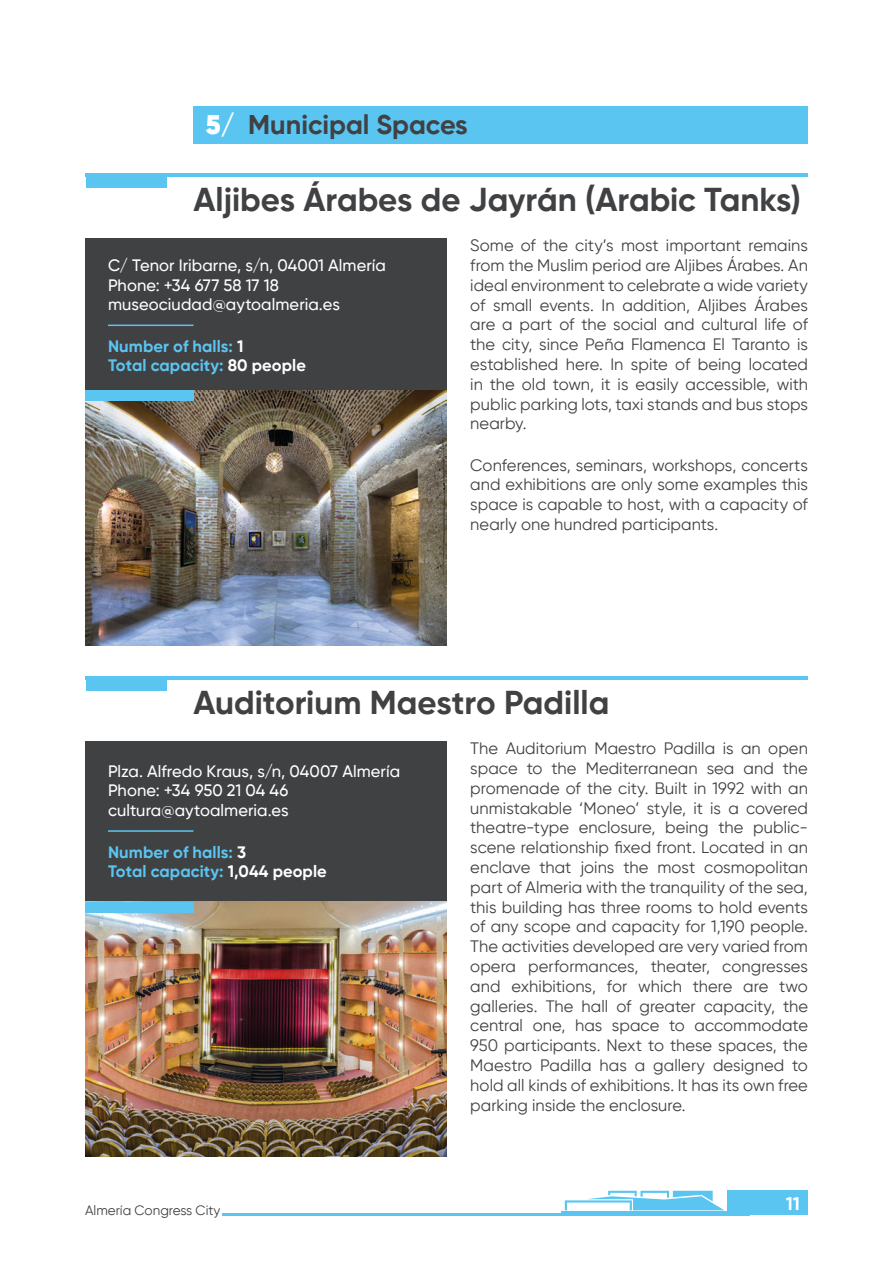
<style>
.page{position:relative;width:893px;height:1263px;background:#fff}
.page>*{position:absolute;margin:0;border:0;box-sizing:border-box;transform-origin:0 0}
.t1{font:700 33px "Gilroy";color:#404143}
.t2{font:700 27px "Gilroy";color:#404143}
.t3{font:700 18.3px "Gilroy";color:#fff}
.t4{font:16.5px/19.8px "Gilroy";letter-spacing:.005em;color:#404143;text-align:justify}
.t5{font:500 16.5px/19.8px "Gilroy";letter-spacing:.005em;color:#fff}
.t6{font:700 16.5px/19.8px "Gilroy";letter-spacing:.005em;color:#5bc5f2}
.t7{font:13.5px "Gilroy";color:#404143}
.s1{font-weight:900;color:#fff}
.s2{color:#fff}
</style>
<div class="page">
<div style="left:728px;top:1190px;width:80px;height:25px;background:#5bc5f2"></div>
<hr style="left:222px;top:1213px;width:527px;height:2px;background:#5bc5f2">
<svg style="left:565px;top:1191px;width:159px;height:19px"></svg>
<hr style="left:561px;top:1212px;width:167px;height:1px;background:#5bc5f2">
<div style="left:85px;top:238px;width:361px;height:156px;background:#404143"></div>
<div style="left:85px;top:741px;width:361px;height:161px;background:#404143"></div>
<div style="left:193px;top:106px;width:615px;height:38px;background:#5bc5f2"></div>
<img style="left:85px;top:390px;width:361px;height:256px">
<img style="left:85px;top:902px;width:361px;height:255px">
<hr style="left:108px;top:325px;width:85px;height:1px;background:#5bc5f2">
<hr style="left:108px;top:830px;width:85px;height:2px;background:#5bc5f2">
<div style="left:85px;top:390px;width:108px;height:11px;background:#5bc5f2"></div>
<div style="left:86px;top:177px;width:81px;height:11px;background:#5bc5f2"></div>
<div style="left:86px;top:680px;width:81px;height:10px;background:#5bc5f2"></div>
<div style="left:85px;top:902px;width:108px;height:11px;background:#5bc5f2"></div>
<hr style="left:85px;top:173px;width:723px;height:4px;background:#5bc5f2">
<hr style="left:85px;top:676px;width:723px;height:4px;background:#5bc5f2">
<h2 class="t2" style="left:206px;top:108px;width:263px"><span class="s1">5/</span> Municipal Spaces</h2>
<h1 class="t1" style="left:193px;top:179px;width:609px">Aljibes Árabes de Jayrán (Arabic Tanks)</h1>
<p class="t5" style="left:108px;top:255px;width:279px">C/ Tenor Iribarne, s/n, 04001 Almería<br>Phone: +34 677 58 17 18 museociudad@aytoalmeria.es</p>
<p class="t6" style="left:108px;top:336px;width:199px">Number of halls: <span class="s2">1<br></span>Total capacity: <span class="s2">80 people</span></p>
<p class="t4" style="left:470px;top:235px;width:339px">Some of the city’s most important remains from the Muslim period are Aljibes Árabes. An ideal environment to celebrate a wide variety of small events. In addition, Aljibes Árabes are a part of the social and cultural life of the city, since Peña Flamenca El Taranto is established here. In spite of being located in the old town, it is easily accessible, with public parking lots, taxi stands and bus stops nearby.</p>
<p class="t4" style="left:470px;top:455px;width:339px">Conferences, seminars, workshops, concerts and exhibitions are only some examples this space is capable to host, with a capacity of nearly one hundred participants.</p>
<h1 class="t1" style="left:193px;top:681px;width:417px">Auditorium Maestro Padilla</h1>
<p class="t5" style="left:108px;top:761px;width:294px">Plza. Alfredo Kraus, s/n, 04007 Almería<br>Phone: +34 950 21 04 46 cultura@aytoalmeria.es</p>
<p class="t6" style="left:108px;top:842px;width:220px">Number of halls: <span class="s2">3<br></span>Total capacity: <span class="s2">1,044 people</span></p>
<p class="t7" style="left:85px;top:1202px;width:137px">Almería Congress City</p>
<p class="t4" style="left:470px;top:738px;width:339px">The Auditorium Maestro Padilla is an open space to the Mediterranean sea and the promenade of the city. Built in 1992 with an unmistakable ‘Moneo’ style, it is a covered theatre-type enclosure, being the public&shy;scene relationship fixed front. Located in an enclave that joins the most cosmopolitan part of Almeria with the tranquility of the sea, this building has three rooms to hold events of any scope and capacity for 1,190 people.<br>The activities developed are very varied from opera performances, theater, congresses and exhibitions, for which there are two galleries. The hall of greater capacity, the central one, has space to accommodate 950 participants. Next to these spaces, the Maestro Padilla has a gallery designed to hold all kinds of exhibitions. It has its own free parking inside the enclosure.</p>
<p class="t3" style="left:786px;top:1192px;width:16px">11</p>
</div>
